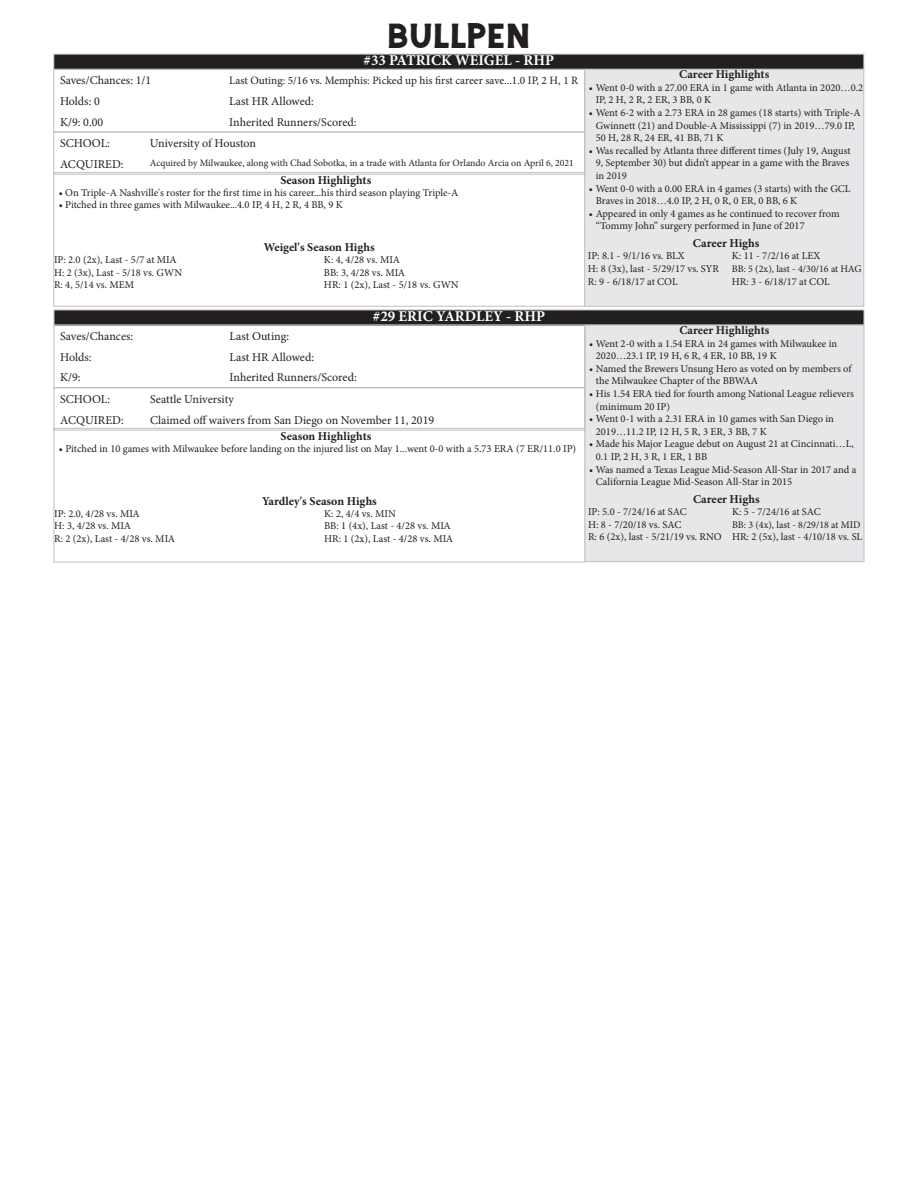
<style>
.page{position:relative;width:918px;height:1188px;background:#fff}
.page>*{position:absolute;margin:0;border:0;box-sizing:border-box;transform-origin:0 0}
.t1{font:39px "NASH";letter-spacing:.005em;color:#231f20}
.t2{font:700 15px "Minion Pro";color:#fff}
.t3{font:12px "Minion Pro";color:#231f20}
.t4{font:700 12px "Minion Pro";color:#231f20}
.t5{font:11.25px "Minion Pro";letter-spacing:-.005em;color:#231f20}
.t6{font:10.5px/12.6px "Minion Pro";color:#231f20}
.t7{font:10.05px "Minion Pro";color:#231f20}
.t8{font:9.75px "Minion Pro";color:#231f20}
.s1{font-size:10.05px}
</style>
<div class="page">
<div style="left:54px;top:172px;width:531px;height:134px;border:1px solid #bebfc2"></div>
<div style="left:54px;top:54px;width:810px;height:15px;background:#231f20"></div>
<div style="left:54px;top:54px;width:810px;height:15px;border:1px solid #bebfc2"></div>
<div style="left:585px;top:69px;width:279px;height:237px;background:#e6e7e9"></div>
<div style="left:585px;top:69px;width:279px;height:237px;border:1px solid #bebfc2"></div>
<div style="left:54px;top:69px;width:531px;height:63px;border:1px solid #bebfc2"></div>
<div style="left:54px;top:132px;width:531px;height:42px;border:1px solid #bebfc2"></div>
<div style="left:54px;top:428px;width:531px;height:134px;border:1px solid #bebfc2"></div>
<div style="left:54px;top:310px;width:810px;height:15px;background:#231f20"></div>
<div style="left:54px;top:310px;width:810px;height:15px;border:1px solid #bebfc2"></div>
<div style="left:585px;top:325px;width:279px;height:237px;background:#e6e7e9"></div>
<div style="left:585px;top:325px;width:279px;height:237px;border:1px solid #bebfc2"></div>
<div style="left:54px;top:325px;width:531px;height:63px;border:1px solid #bebfc2"></div>
<div style="left:54px;top:388px;width:531px;height:42px;border:1px solid #bebfc2"></div>
<p class="t1" style="left:387px;top:17px;width:145px">BULLPEN</p>
<p class="t2" style="left:364px;top:50px;width:192px">#33 PATRICK WEIGEL - RHP</p>
<p class="t3" style="left:60px;top:72px;width:93px">Saves/Chances: 1/1</p>
<p class="t5" style="left:229px;top:73px;width:351px">Last Outing: 5/16 vs. Memphis: Picked up his first career save...1.0 IP, 2 H, 1 R</p>
<p class="t3" style="left:60px;top:93px;width:41px">Holds: 0</p>
<p class="t3" style="left:229px;top:93px;width:86px">Last HR Allowed:</p>
<p class="t3" style="left:60px;top:114px;width:45px">K/9: 0.00</p>
<p class="t3" style="left:229px;top:114px;width:129px">Inherited Runners/Scored:</p>
<p class="t3" style="left:60px;top:135px;width:51px">SCHOOL:</p>
<p class="t3" style="left:150px;top:135px;width:108px">University of Houston</p>
<p class="t3" style="left:60px;top:156px;width:65px">ACQUIRED:</p>
<p class="t8" style="left:150px;top:157px;width:425px">Acquired by Milwaukee, along with Chad Sobotka, in a trade with Atlanta for Orlando Arcia on April 6, 2021</p>
<p class="t4" style="left:280px;top:172px;width:92px">Season Highlights</p>
<p class="t6" style="left:59px;top:187px;width:401px">• On Triple-A Nashville's roster for the first time in his career...his third season playing Triple-A</p>
<p class="t6" style="left:59px;top:199px;width:286px">• Pitched in three games with Milwaukee...4.0 IP, 4 H, 2 R, 4 BB, 9 K</p>
<p class="t4" style="left:264px;top:239px;width:112px">Weigel's Season Highs</p>
<p class="t6" style="left:54px;top:254px;width:124px">IP: 2.0 (2x), Last - 5/7 at MIA</p>
<p class="t6" style="left:324px;top:254px;width:77px">K: 4, 4/28 vs. MIA</p>
<p class="t6" style="left:54px;top:266px;width:130px">H: 2 (3x), Last - 5/18 vs. GWN</p>
<p class="t6" style="left:324px;top:266px;width:83px">BB: 3, 4/28 vs. MIA</p>
<p class="t6" style="left:54px;top:279px;width:82px">R: 4, 5/14 vs. MEM</p>
<p class="t6" style="left:324px;top:279px;width:136px">HR: 1 (2x), Last - 5/18 vs. GWN</p>
<p class="t2" style="left:373px;top:306px;width:174px">#29 ERIC YARDLEY - RHP</p>
<p class="t3" style="left:60px;top:328px;width:75px">Saves/Chances:</p>
<p class="t3" style="left:229px;top:328px;width:61px">Last Outing:</p>
<p class="t3" style="left:60px;top:349px;width:33px">Holds:</p>
<p class="t3" style="left:229px;top:349px;width:86px">Last HR Allowed:</p>
<p class="t3" style="left:60px;top:370px;width:22px">K/9:</p>
<p class="t3" style="left:229px;top:370px;width:129px">Inherited Runners/Scored:</p>
<p class="t3" style="left:60px;top:391px;width:51px">SCHOOL:</p>
<p class="t3" style="left:150px;top:391px;width:85px">Seattle University</p>
<p class="t3" style="left:60px;top:412px;width:65px">ACQUIRED:</p>
<p class="t3" style="left:150px;top:412px;width:286px">Claimed off waivers from San Diego on November 11, 2019</p>
<p class="t4" style="left:281px;top:428px;width:92px">Season Highlights</p>
<p class="t6" style="left:59px;top:443px;width:519px">• Pitched in 10 games with Milwaukee before landing on the injured list on May 1...went 0-0 with a 5.73 ERA (7 ER/11.0 IP)</p>
<p class="t4" style="left:262px;top:492px;width:116px">Yardley's Season Highs</p>
<p class="t6" style="left:54px;top:507px;width:87px">IP: 2.0, 4/28 vs. MIA</p>
<p class="t6" style="left:324px;top:507px;width:73px">K: 2, 4/4 vs. MIN</p>
<p class="t6" style="left:54px;top:520px;width:78px">H: 3, 4/28 vs. MIA</p>
<p class="t6" style="left:324px;top:520px;width:128px">BB: 1 (4x), Last - 4/28 vs. MIA</p>
<p class="t6" style="left:54px;top:532px;width:122px">R: 2 (2x), Last - 4/28 vs. MIA</p>
<p class="t6" style="left:324px;top:532px;width:130px">HR: 1 (2x), Last - 4/28 vs. MIA</p>
<p class="t4" style="left:679px;top:66px;width:92px">Career Highlights</p>
<p class="t6" style="left:596px;top:81px;width:269px;text-indent:-7px">• Went 0-0 with a 27.00 ERA in 1 game with Atlanta in 2020…0.2<br>IP, 2 H, 2 R, 2 ER, 3 BB, 0 K</p>
<p class="t6" style="left:596px;top:106px;width:266px;text-indent:-7px">• Went 6-2 with a 2.73 ERA in 28 games (18 starts) with Triple-A<br>Gwinnett (21) and Double-A Mississippi (7) in 2019…79.0 IP,<br>50 H, 28 R, 24 ER, 41 BB, 71 K</p>
<p class="t6" style="left:596px;top:144px;width:256px;text-indent:-7px">• Was recalled by Atlanta three different times (July 19, August<br>9, September 30) but didn’t appear in a game with the Braves in 2019</p>
<p class="t6" style="left:596px;top:182px;width:256px;text-indent:-7px">• Went 0-0 with a 0.00 ERA in 4 games (3 starts) with the GCL<br>Braves in 2018…4.0 IP, 2 H, 0 R, 0 ER, 0 BB, 6 K</p>
<p class="t6" style="left:596px;top:207px;width:246px;text-indent:-7px">• Appeared in only 4 games as he continued to recover from “Tommy John” surgery performed in June of 2017</p>
<p class="t4" style="left:693px;top:235px;width:68px">Career Highs</p>
<p class="t6" style="left:588px;top:250px;width:98px">IP: 8.1 - 9/1/16 vs. BLX</p>
<p class="t6" style="left:732px;top:250px;width:90px">K: 11 - 7/2/16 at LEX</p>
<p class="t6" style="left:588px;top:262px;width:275px">H: 8 (3x), last - 5/29/17 vs. SYR <span class="s1">BB: 5 (2x), last - 4/30/16 at HAG</span></p>
<p class="t6" style="left:588px;top:275px;width:91px">R: 9 - 6/18/17 at COL</p>
<p class="t6" style="left:732px;top:275px;width:99px">HR: 3 - 6/18/17 at COL</p>
<p class="t4" style="left:679px;top:322px;width:92px">Career Highlights</p>
<p class="t6" style="left:596px;top:337px;width:243px;text-indent:-7px">• Went 2-0 with a 1.54 ERA in 24 games with Milwaukee in<br>2020…23.1 IP, 19 H, 6 R, 4 ER, 10 BB, 19 K</p>
<p class="t6" style="left:596px;top:362px;width:257px;text-indent:-7px">• Named the Brewers Unsung Hero as voted on by members of the Milwaukee Chapter of the BBWAA</p>
<p class="t6" style="left:596px;top:387px;width:260px;text-indent:-7px">• His 1.54 ERA tied for fourth among National League relievers (minimum 20 IP)</p>
<p class="t6" style="left:596px;top:413px;width:240px;text-indent:-7px">• Went 0-1 with a 2.31 ERA in 10 games with San Diego in<br>2019…11.2 IP, 12 H, 5 R, 3 ER, 3 BB, 7 K</p>
<p class="t6" style="left:596px;top:438px;width:259px;text-indent:-7px">• Made his Major League debut on August 21 at Cincinnati…L,<br>0.1 IP, 2 H, 3 R, 1 ER, 1 BB</p>
<p class="t6" style="left:596px;top:463px;width:262px;text-indent:-7px">• Was named a Texas League Mid-Season All-Star in 2017 and a<br>California League Mid-Season All-Star in 2015</p>
<p class="t4" style="left:693px;top:491px;width:68px">Career Highs</p>
<p class="t6" style="left:588px;top:506px;width:100px">IP: 5.0 - 7/24/16 at SAC</p>
<p class="t6" style="left:732px;top:506px;width:90px">K: 5 - 7/24/16 at SAC</p>
<p class="t6" style="left:588px;top:518px;width:95px">H: 8 - 7/20/18 vs. SAC</p>
<p class="t7" style="left:732px;top:518px;width:130px">BB: 3 (4x), last - 8/29/18 at MID</p>
<p class="t6" style="left:588px;top:531px;width:276px">R: 6 (2x), last - 5/21/19 vs. RNO HR: 2 (5x), last - 4/10/18 vs. SL</p>
</div>
